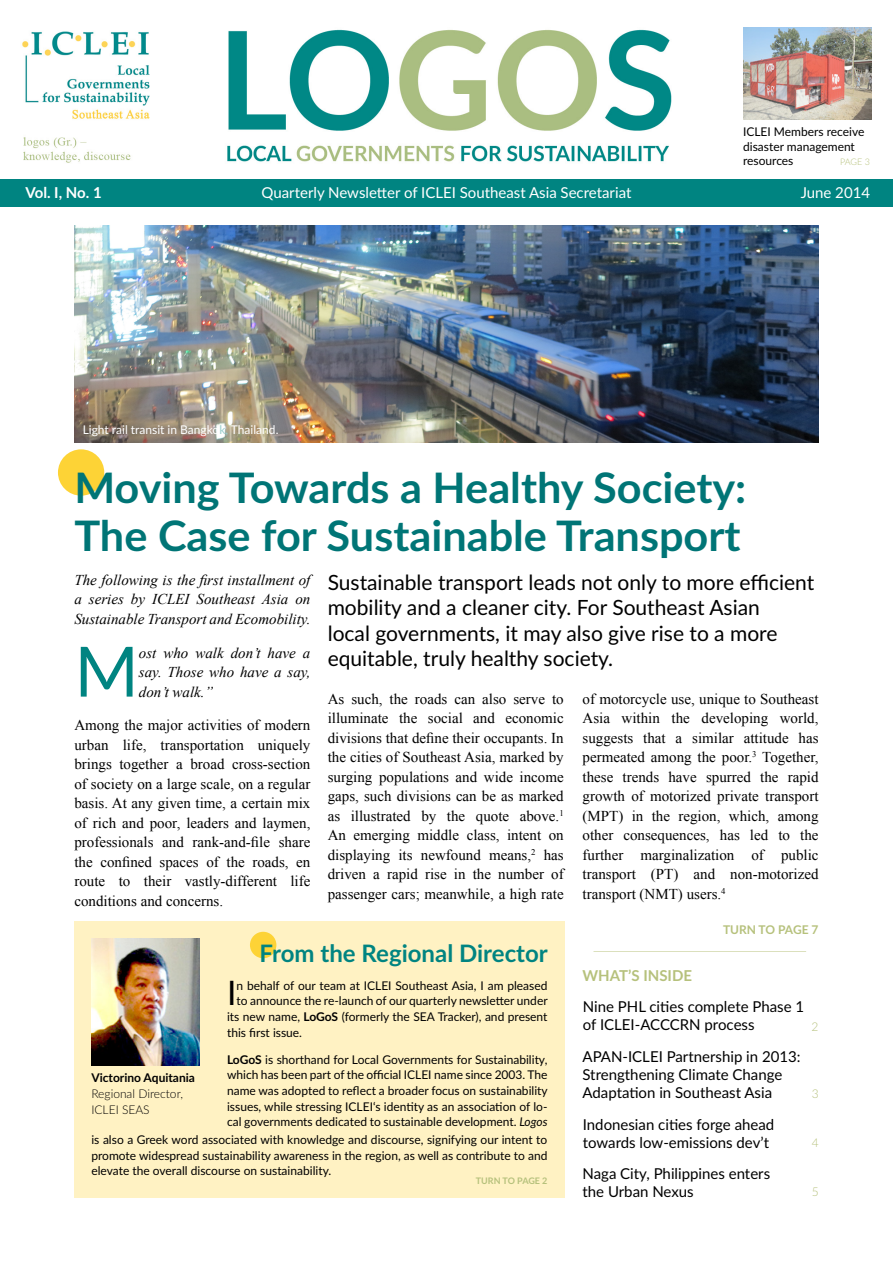
<style>
.page{position:relative;width:893px;height:1263px;background:#fff}
.page>*{position:absolute;margin:0;border:0;box-sizing:border-box;transform-origin:0 0}
.t1{font:69.45px "Lato";color:#008481}
.t2{font:700 42px/48px "Lato";color:#007576}
.t3{font:33.75px "Lato";color:#000}
.t4{font:700 24px "Lato";color:#008481}
.t5{font:21px/25.2px "Lato";color:#000}
.t6{font:15px/19.5px "Times New Roman";color:#000;text-align:justify}
.t7{font:15px/18px "Lato";color:#000}
.t8{font:italic 15px/19.5px "Times New Roman";color:#000;text-align:justify}
.t9{font:15px "Lato";color:#fff}
.t10{font:700 15px "Lato";color:#b6c17c}
.t11{font:700 15px "Lato";color:#fff}
.t12{font:12px/15.6px "Lato";color:#000;text-align:justify}
.t13{font:12px "Lato";color:#fff}
.t14{font:300 12px/15.6px "Lato";color:#000}
.t15{font:700 12px "Lato";color:#000}
.t16{font:700 12px "Lato";letter-spacing:.1em;color:#b6c17c}
.t17{font:300 12px "Lato";color:#b6c17c}
.t18{font:700 9px "Lato";letter-spacing:.1em;color:#b6c17c}
.t19{font:300 9px "Lato";color:#b6c17c}
.s1{color:#99cecd}
.s2{font-weight:700}
.s3{font-style:italic}
</style>
<div class="page">
<img style="left:22px;top:27px;width:850px;height:136px">
<div style="left:0;top:179px;width:893px;height:27px;background:#008481"></div>
<div style="left:58px;top:449px;width:46px;height:47px;background:#fdd336;border-radius:50%"></div>
<div style="left:74px;top:922px;width:490px;height:276px;background:#fff2c3"></div>
<div style="left:250px;top:932px;width:26px;height:26px;background:#fdd336;border-radius:50%"></div>
<img style="left:91px;top:939px;width:109px;height:126px">
<hr style="left:593px;top:951px;width:213px;height:1px;background:#dbe0bd">
<img style="left:743px;top:28px;width:128px;height:92px">
<img style="left:74px;top:225px;width:745px;height:217px">
<p class="t12" style="left:743px;top:124px;width:123px;line-height:14.4px;text-align:left">ICLEI Members receive disaster management resources</p>
<p class="t19" style="left:840px;top:155px;width:32px">Page 3</p>
<p class="t11" style="left:26px;top:181px;width:78px">Vol. I, No. 1</p>
<p class="t9" style="left:262px;top:182px;width:371px">Quarterly Newsletter of ICLEI Southeast Asia Secretariat</p>
<p class="t9" style="left:801px;top:182px;width:71px">June 2014</p>
<p class="t13" style="left:83px;top:421px;width:197px">Light rail transit in Bangko<span class="s1">k,</span> Thailand.</p>
<h2 class="t2" style="left:74px;top:462px;width:673px">Moving Towards a Healthy Society:<br>The Case for Sustainable Transport</h2>
<p class="t8" style="left:74px;top:570px;width:238px">The following is the first installment of a series by ICLEI Southeast Asia on Sustainable Transport and Ecomobility.</p>
<h1 class="t1" style="left:74px;top:622px;width:66px">M</h1>
<p class="t8" style="left:139px;top:642px;width:173px">ost who walk don’t have a say. Those who have a say, don’t walk.”</p>
<p class="t6" style="left:74px;top:715px;width:238px">Among the major activities of modern urban life, transportation uniquely brings together a broad cross-section of society on a large scale, on a regular basis. At any given time, a certain mix of rich and poor, leaders and laymen, professionals and rank-and-file share the confined spaces of the roads, en route to their vastly-different life conditions and concerns.</p>
<h3 class="t5" style="left:328px;top:569px;width:488px">Sustainable transport leads not only to more efficient mobility and a cleaner city. For Southeast Asian<br>local governments, it may also give rise to a more equitable, truly healthy society.</h3>
<p class="t6" style="left:328px;top:688px;width:238px">As such, the roads can also serve to illuminate the social and economic divisions that define their occupants. In the cities of Southeast Asia, marked by surging populations and wide income gaps, such divisions can be as marked as illustrated by the quote above.<sup>1<br></sup>An emerging middle class, intent on displaying its newfound means,<sup>2</sup> has driven a rapid rise in the number of passenger cars; meanwhile, a high rate</p>
<p class="t6" style="left:582px;top:688px;width:238px">of motorcycle use, unique to Southeast Asia within the developing world, suggests that a similar attitude has permeated among the poor.<sup>3</sup> Together, these trends have spurred the rapid growth of motorized private transport (MPT) in the region, which, among other consequences, has led to the further marginalization of public transport (PT) and non-motorized transport (NMT) users.<sup>4</sup></p>
<h3 class="t4" style="left:260px;top:935px;width:290px">From the Regional Director</h3>
<h3 class="t3" style="left:227px;top:969px;width:11px">I</h3>
<p class="t12" style="left:237px;top:977px;width:312px">n behalf of our team at ICLEI Southeast Asia, I am pleased</p>
<p class="t12" style="left:237px;top:993px;width:313px">to announce the re-launch of our quarterly newsletter under</p>
<p class="t12" style="left:227px;top:1008px;width:322px">its new name, <span class="s2">LoGoS</span> (formerly the SEA Tracker), and present</p>
<p class="t12" style="left:227px;top:1024px;width:77px">this first issue.</p>
<p class="t12" style="left:227px;top:1051px;width:322px"><span class="s2">LoGoS</span> is shorthand for Local Governments for Sustainability, which has been part of the official ICLEI name since 2003. The name was adopted to reflect a broader focus on sustainability issues, while stressing ICLEI‘s identity as an association of lo&shy;cal governments dedicated to sustainable development. <span class="s3">Logos</span></p>
<p class="t12" style="left:91px;top:1131px;width:457px">is also a Greek word associated with knowledge and discourse, signifying our intent to promote widespread sustainability awareness in the region, as well as contribute to and elevate the overall discourse on sustainability.</p>
<p class="t15" style="left:91px;top:1069px;width:105px">Victorino Aquitania</p>
<p class="t14" style="left:91px;top:1085px;width:93px">Regional Director,<br>ICLEI SEAS</p>
<p class="t18" style="left:476px;top:1174px;width:73px">turn to page 2</p>
<p class="t16" style="left:723px;top:920px;width:97px">turn to page 7</p>
<p class="t10" style="left:582px;top:964px;width:109px">WHAT’S INSIDE</p>
<p class="t7" style="left:583px;top:997px;width:223px">Nine PHL cities complete Phase 1 of ICLEI-ACCCRN process</p>
<p class="t7" style="left:582px;top:1047px;width:220px">APAN-ICLEI Partnership in 2013:<br>Strengthening Climate Change<br>Adaptation in Southeast Asia</p>
<p class="t7" style="left:583px;top:1114px;width:193px">Indonesian cities forge ahead towards low-emissions dev’t</p>
<p class="t7" style="left:582px;top:1163px;width:189px">Naga City, Philippines enters the Urban Nexus</p>
<p class="t17" style="left:812px;top:1019px;width:8px">2</p>
<p class="t17" style="left:812px;top:1086px;width:8px">3</p>
<p class="t17" style="left:812px;top:1134px;width:8px">4</p>
<p class="t17" style="left:812px;top:1184px;width:8px">5</p>
</div>
